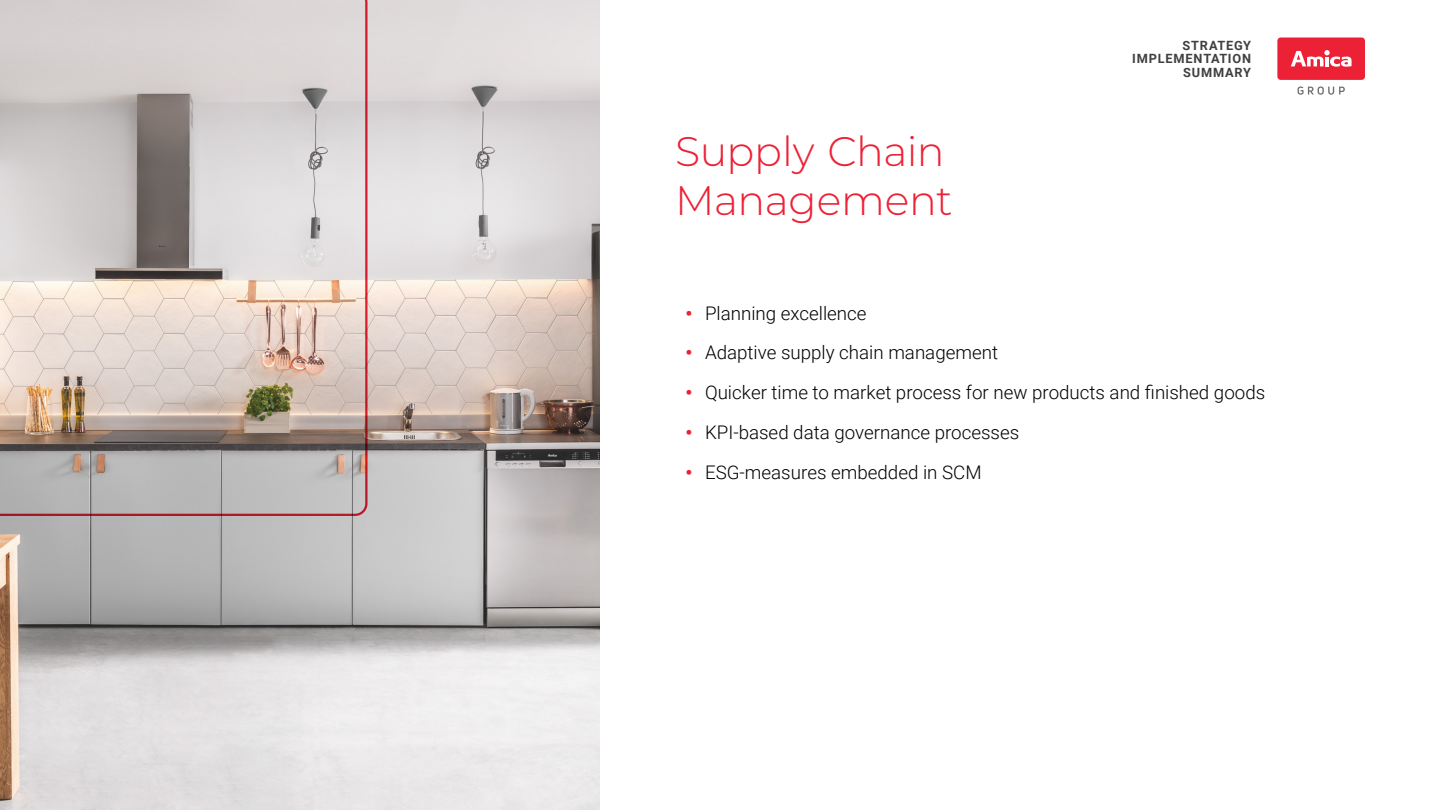
<style>
.page{position:relative;width:1440px;height:810px;background:#fff}
.page>*{position:absolute;margin:0;border:0;box-sizing:border-box;transform-origin:0 0}
.ST_03_TYTUL_1{font:300 41.25px/49.5px "Montserrat";letter-spacing:-.01em;color:#ed2135}
.t1{font:300 18.75px "Roboto";color:#000}
.t2{font:700 12.75px/13.5px "Roboto";letter-spacing:.06em;color:#404040;text-align:right}
.s1{font-weight:900;color:#ed2135}
</style>
<div class="page">
<img style="left:0;top:0;width:600px;height:810px">
<svg style="left:0;top:0;width:368px;height:516px;background:#cac0bc"></svg>
<div style="left:1277px;top:38px;width:88px;height:42px;background:#ed2135;border-radius:3px"></div>
<svg style="left:1291px;top:50px;width:61px;height:17px"></svg>
<svg style="left:1298px;top:86px;width:47px;height:9px"></svg>
<p class="ST_03_TYTUL_1" style="left:675px;top:125px;width:279px">Supply Chain<br>Management</p>
<p class="t2" style="left:1132px;top:38px;width:120px">STRATEGY<br>IMPLEMENTATION<br>SUMMARY</p>
<p class="t1" style="left:686px;top:300px;width:183px"><span class="s1">•</span> Planning excellence</p>
<p class="t1" style="left:686px;top:340px;width:314px"><span class="s1">•</span> Adaptive supply chain management</p>
<p class="t1" style="left:686px;top:379px;width:581px"><span class="s1">•</span> Quicker time to market process for new products and finished goods</p>
<p class="t1" style="left:686px;top:419px;width:335px"><span class="s1">•</span> KPI-based data governance processes</p>
<p class="t1" style="left:686px;top:459px;width:298px"><span class="s1">•</span> ESG-measures embedded in SCM</p>
</div>
